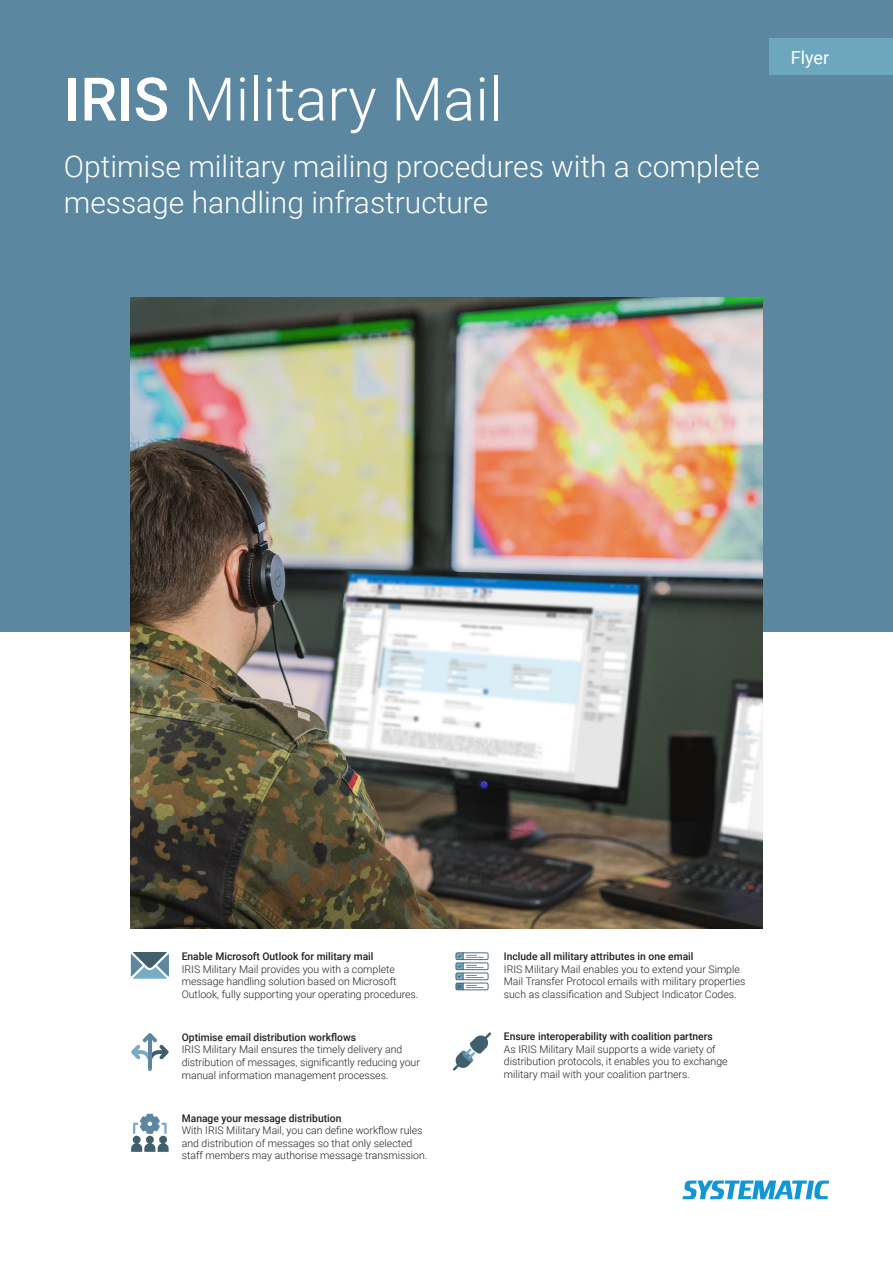
<style>
.page{position:relative;width:893px;height:1263px;background:#fff}
.page>*{position:absolute;margin:0;border:0;box-sizing:border-box;transform-origin:0 0}
.t1{font:300 60px "Roboto";color:#fff}
.t2{font:300 30px/36px "Roboto";color:#fff}
.t3{font:18px "Roboto";color:#fff}
.t4{font:300 10.5px/12.6px "Roboto";color:#231f20}
.t5{font:500 10.5px "Roboto";color:#231f20}
.s1{font-weight:500}
</style>
<div class="page">
<div style="left:0;top:0;width:893px;height:632px;background:#5c87a1"></div>
<img style="left:131px;top:298px;width:631px;height:630px">
<div style="left:770px;top:38px;width:123px;height:36px;background:#6ca7be"></div>
<svg style="left:131px;top:1114px;width:38px;height:38px"></svg>
<svg style="left:131px;top:952px;width:38px;height:27px"></svg>
<svg style="left:455px;top:952px;width:33px;height:38px"></svg>
<svg style="left:453px;top:1032px;width:38px;height:39px"></svg>
<svg style="left:131px;top:1033px;width:38px;height:27px"></svg>
<hr style="left:148px;top:1040px;width:4px;height:29px;background:#5d87a1">
<svg style="left:682px;top:1180px;width:147px;height:19px"></svg>
<h1 class="t1" style="left:64px;top:57px;width:440px"><span class="s1">IRIS</span> Military Mail</h1>
<h2 class="t2" style="left:64px;top:147px;width:698px">Optimise military mailing procedures with a complete message handling infrastructure</h2>
<h3 class="t3" style="left:791px;top:45px;width:40px">Flyer</h3>
<p class="t5" style="left:182px;top:949px;width:193px">Enable Microsoft Outlook for military mail</p>
<p class="t4" style="left:182px;top:962px;width:238px">IRIS Military Mail provides you with a complete message handling solution based on Microsoft<br>Outlook, fully supporting your operating procedures.</p>
<p class="t5" style="left:182px;top:1030px;width:176px">Optimise email distribution workflows</p>
<p class="t4" style="left:182px;top:1043px;width:240px">IRIS Military Mail ensures the timely delivery and distribution of messages, significantly reducing your manual information management processes.</p>
<p class="t5" style="left:182px;top:1110px;width:161px">Manage your message distribution</p>
<p class="t4" style="left:182px;top:1124px;width:247px">With IRIS Military Mail, you can define workflow rules and distribution of messages so that only selected staff members may authorise message transmission.</p>
<p class="t5" style="left:504px;top:949px;width:191px">Include all military attributes in one email</p>
<p class="t4" style="left:504px;top:962px;width:243px">IRIS Military Mail enables you to extend your Simple<br>Mail Transfer Protocol emails with military properties such as classification and Subject Indicator Codes.</p>
<p class="t5" style="left:504px;top:1029px;width:210px">Ensure interoperability with coalition partners</p>
<p class="t4" style="left:504px;top:1042px;width:225px">As IRIS Military Mail supports a wide variety of distribution protocols, it enables you to exchange military mail with your coalition partners.</p>
</div>
